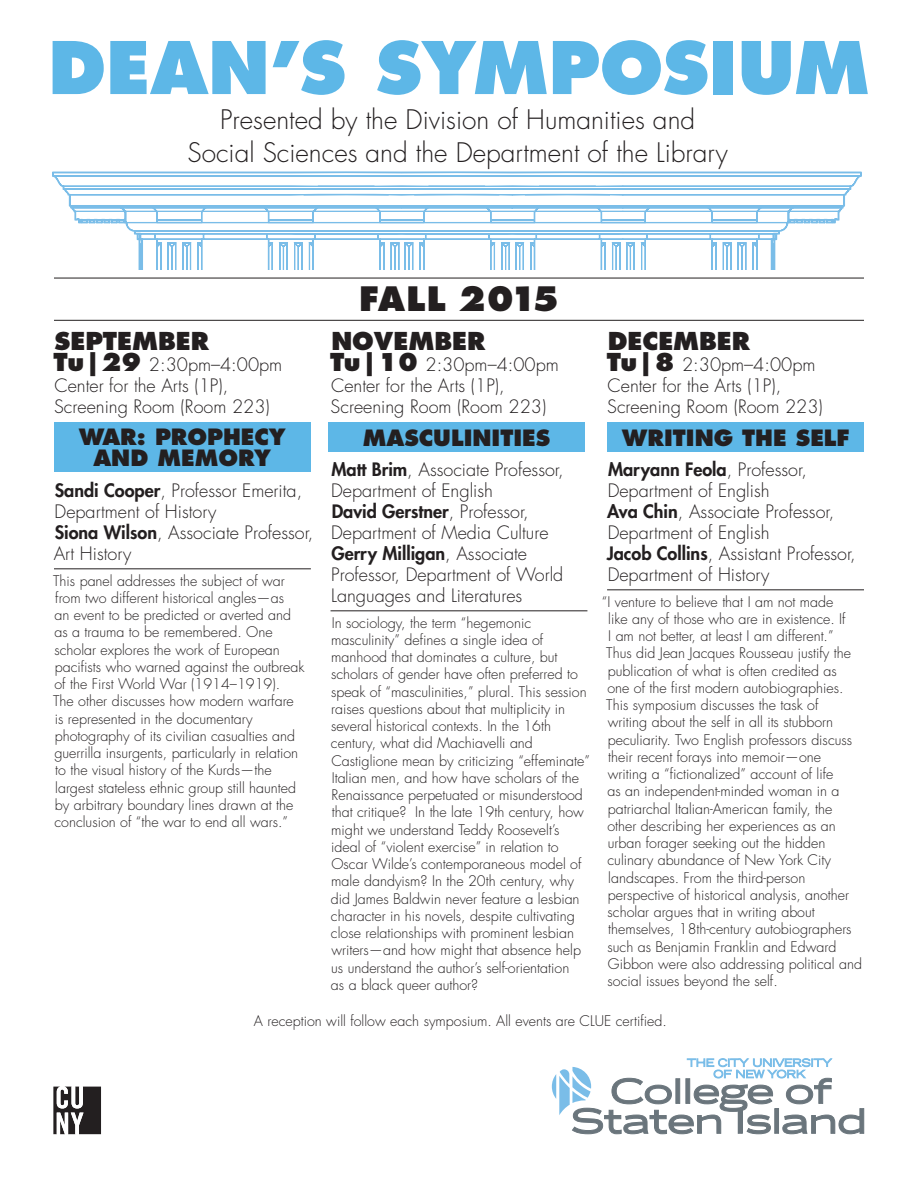
<style>
.page{position:relative;width:918px;height:1188px;background:#fff}
.page>*{position:absolute;margin:0;border:0;box-sizing:border-box;transform-origin:0 0}
.t1{font:800 70.35px "Futura";color:#5db7e7}
.t2{font:800 32.7px "Futura";letter-spacing:.01em;color:#231f20}
.t3{font:300 26.25px "Futura";color:#231f20}
.months{font:800 24px "Futura";color:#231f20}
.Bold_Title{font:800 21.9px/21.9px "Futura";color:#231f20;text-align:center}
.faculty{font:300 18px/21px "Futura";color:#231f20}
.Descriptor{font:300 18px/21px "Futura";color:#231f20}
.talk_descriptor{font:300 14.25px/17.2px "Futura";color:#231f20}
.s1{font-weight:800;font-size:24px}
.s2{font-weight:800}
</style>
<div class="page">
<svg style="left:52px;top:171px;width:810px;height:99px"></svg>
<hr style="left:54px;top:278px;width:810px;height:1px;background:#231f20">
<hr style="left:54px;top:320px;width:810px;height:1px;background:#231f20">
<hr style="left:54px;top:568px;width:257px;height:1px;background:#231f20">
<hr style="left:331px;top:610px;width:256px;height:1px;background:#231f20">
<hr style="left:607px;top:589px;width:257px;height:1px;background:#231f20">
<div style="left:54px;top:422px;width:256px;height:49px;background:#5db7e7"></div>
<div style="left:608px;top:422px;width:256px;height:30px;background:#5db7e7"></div>
<svg style="left:552px;top:1058px;width:312px;height:76px"></svg>
<svg style="left:53px;top:1087px;width:48px;height:47px"></svg>
<div style="left:328px;top:422px;width:257px;height:30px;background:#5db7e7"></div>
<p class="t1" style="left:48px;top:23px;width:823px">DEAN’S SYMPOSIUM</p>
<p class="t3" style="left:220px;top:103px;width:476px">Presented by the Division of Humanities and</p>
<p class="t3" style="left:188px;top:136px;width:542px">Social Sciences and the Department of the Library</p>
<p class="months" style="left:55px;top:326px;width:156px">SEPTEMBER</p>
<p class="Descriptor" style="left:54px;top:354px;width:230px"><span class="s1">Tu|29</span> 2:30pm–4:00pm</p>
<p class="Descriptor" style="left:54px;top:375px;width:217px">Center for the Arts (1P),<br>Screening Room (Room 223)</p>
<p class="t2" style="left:359px;top:278px;width:201px">FALL 2015</p>
<p class="months" style="left:331px;top:326px;width:155px">NOVEMBER</p>
<p class="Descriptor" style="left:330px;top:354px;width:230px"><span class="s1">Tu|10</span> 2:30pm–4:00pm</p>
<p class="Descriptor" style="left:331px;top:375px;width:217px">Center for the Arts (1P),<br>Screening Room (Room 223)</p>
<p class="months" style="left:608px;top:326px;width:144px">DECEMBER</p>
<p class="Descriptor" style="left:607px;top:354px;width:210px"><span class="s1">Tu|8</span> 2:30pm–4:00pm</p>
<p class="Descriptor" style="left:607px;top:375px;width:217px">Center for the Arts (1P),<br>Screening Room (Room 223)</p>
<p class="Bold_Title" style="left:79px;top:425px;width:209px">WAR: PROPHECY<br>AND MEMORY</p>
<p class="Bold_Title" style="left:363px;top:426px;width:189px">MASCULINITIES</p>
<p class="Bold_Title" style="left:622px;top:426px;width:230px">WRITING THE SELF</p>
<p class="faculty" style="left:608px;top:459px;width:201px"><span class="s2">Maryann Feola</span>, Professor,<br>Department of English</p>
<p class="faculty" style="left:607px;top:501px;width:229px"><span class="s2">Ava Chin</span>, Associate Professor,<br>Department of English</p>
<p class="faculty" style="left:607px;top:543px;width:251px"><span class="s2">Jacob Collins</span>, Assistant Professor,<br>Department of History</p>
<p class="talk_descriptor" style="left:606px;top:593px;width:257px;text-indent:-4px">“I venture to believe that I am not made<br>like any of those who are in existence. If<br>I am not better, at least I am different.”<br>Thus did Jean Jacques Rousseau justify the publication of what is often credited as<br>one of the first modern autobiographies.<br>This symposium discusses the task of<br>writing about the self in all its stubborn peculiarity. Two English professors discuss their recent forays into memoir—one writing a “fictionalized” account of life<br>as an independent-minded woman in a patriarchal Italian-American family, the other describing her experiences as an urban forager seeking out the hidden culinary abundance of New York City landscapes. From the third-person perspective of historical analysis, another scholar argues that in writing about themselves, 18th-century autobiographers such as Benjamin Franklin and Edward Gibbon were also addressing political and social issues beyond the self.</p>
<p class="talk_descriptor" style="left:254px;top:1013px;width:414px">A reception will follow each symposium. All events are CLUE certified.</p>
<p class="faculty" style="left:331px;top:459px;width:234px"><span class="s2">Matt Brim</span>, Associate Professor,<br>Department of English</p>
<p class="faculty" style="left:331px;top:501px;width:219px"><span class="s2">David Gerstner</span>, Professor,<br>Department of Media Culture</p>
<p class="faculty" style="left:331px;top:543px;width:234px"><span class="s2">Gerry Milligan</span>, Associate<br>Professor, Department of World<br>Languages and Literatures</p>
<p class="talk_descriptor" style="left:331px;top:614px;width:261px">In sociology, the term “hegemonic masculinity” defines a single idea of manhood that dominates a culture, but scholars of gender have often preferred to speak of “masculinities,” plural. This session raises questions about that multiplicity in several historical contexts. In the 16th century, what did Machiavelli and Castiglione mean by criticizing “effeminate” Italian men, and how have scholars of the Renaissance perpetuated or misunderstood that critique? In the late 19th century, how might we understand Teddy Roosevelt’s ideal of “violent exercise” in relation to Oscar Wilde’s contemporaneous model of male dandyism? In the 20th century, why did James Baldwin never feature a lesbian character in his novels, despite cultivating close relationships with prominent lesbian writers—and how might that absence help us understand the author’s self-orientation<br>as a black queer author?</p>
<p class="faculty" style="left:55px;top:480px;width:249px"><span class="s2">Sandi Cooper</span>, Professor Emerita,<br>Department of History</p>
<p class="faculty" style="left:54px;top:522px;width:261px"><span class="s2">Siona Wilson</span>, Associate Professor,<br>Art History</p>
<p class="talk_descriptor" style="left:53px;top:572px;width:253px">This panel addresses the subject of war from two different historical angles—as<br>an event to be predicted or averted and as a trauma to be remembered. One scholar explores the work of European pacifists who warned against the outbreak of the First World War (1914–1919).<br>The other discusses how modern warfare is represented in the documentary photography of its civilian casualties and guerrilla insurgents, particularly in relation to the visual history of the Kurds—the largest stateless ethnic group still haunted by arbitrary boundary lines drawn at the conclusion of “the war to end all wars.”</p>
</div>
